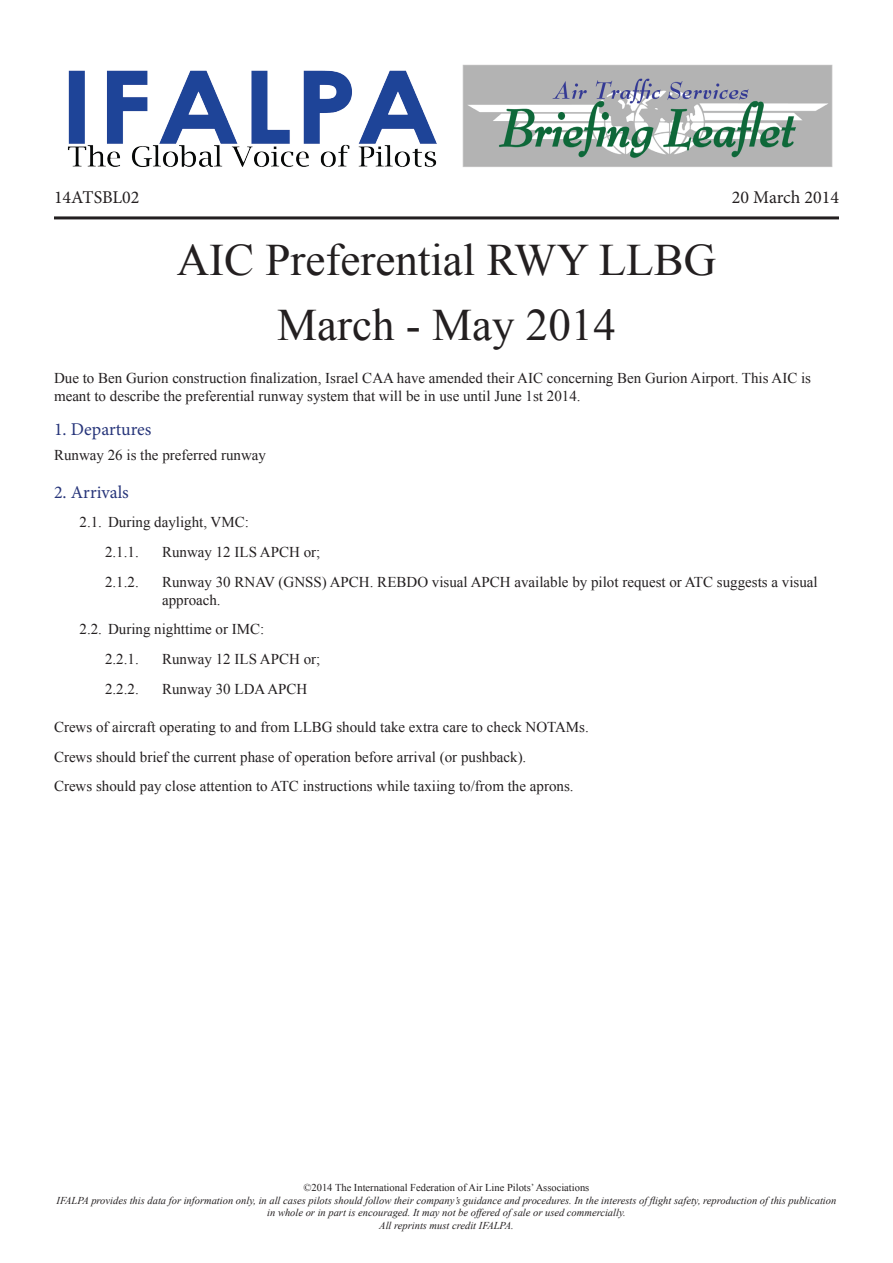
<style>
.page{position:relative;width:893px;height:1263px;background:#fff}
.page>*{position:absolute;margin:0;border:0;box-sizing:border-box;transform-origin:0 0}
.t1{font:45px/65.7px "Times New Roman";color:#231f20;text-align:center}
.t2{font:18px "Minion Pro";color:#27357a}
.t3{font:18px "Minion Pro";color:#231f20}
.t4{font:15px/29.7px "Times New Roman";color:#231f20}
.t5{font:italic 10.5px/12.6px "Times New Roman";color:#231f20;text-align:center}
.t6{font:10.5px "Times New Roman";color:#231f20}
</style>
<div class="page">
<img style="left:67px;top:64px;width:766px;height:103px">
<hr style="left:54px;top:216px;width:785px;height:3px;background:#231f20">
<p class="t3" style="left:54px;top:186px;width:87px">14ATSBL02</p>
<p class="t3" style="left:732px;top:186px;width:109px">20 March 2014</p>
<h1 class="t1" style="left:177px;top:226px;width:541px">AIC Preferential RWY LLBG<br>March - May 2014</h1>
<p class="t4" style="left:54px;top:369px;width:759px;line-height:18px">Due to Ben Gurion construction finalization, Israel CAA have amended their AIC concerning Ben Gurion Airport. This AIC is meant to describe the preferential runway system that will be in use until June 1st 2014.</p>
<p class="t2" style="left:54px;top:417px;width:99px">1. Departures</p>
<p class="t4" style="left:54px;top:440px;width:214px">Runway 26 is the preferred runway</p>
<p class="t2" style="left:54px;top:480px;width:76px">2. Arrivals</p>
<p class="t4" style="left:105px;top:507px;width:145px;text-indent:-26px">2.1. During daylight, VMC:<br>2.1.1.</p>
<p class="t4" style="left:162px;top:537px;width:160px">Runway 12 ILS APCH or;</p>
<p class="t4" style="left:105px;top:566px;width:35px">2.1.2.</p>
<p class="t4" style="left:162px;top:572px;width:657px;line-height:18px">Runway 30 RNAV (GNSS) APCH. REBDO visual APCH available by pilot request or ATC suggests a visual approach.</p>
<p class="t4" style="left:105px;top:614px;width:161px;text-indent:-26px">2.2. During nighttime or IMC:<br>2.2.1.</p>
<p class="t4" style="left:162px;top:644px;width:160px">Runway 12 ILS APCH or;</p>
<p class="t4" style="left:105px;top:674px;width:35px">2.2.2.</p>
<p class="t4" style="left:162px;top:674px;width:147px">Runway 30 LDA APCH</p>
<p class="t4" style="left:54px;top:712px;width:536px">Crews of aircraft operating to and from LLBG should take extra care to check NOTAMs.<br>Crews should brief the current phase of operation before arrival (or pushback).<br>Crews should pay close attention to ATC instructions while taxiing to/from the aprons.</p>
<p class="t6" style="left:304px;top:1180px;width:287px">©2014 The International Federation of Air Line Pilots’ Associations</p>
<p class="t5" style="left:57px;top:1194px;width:781px">IFALPA provides this data for information only, in all cases pilots should follow their company’s guidance and procedures. In the interests of flight safety, reproduction of this publication in whole or in part is encouraged. It may not be offered of sale or used commercially.<br>All reprints must credit IFALPA.</p>
</div>
